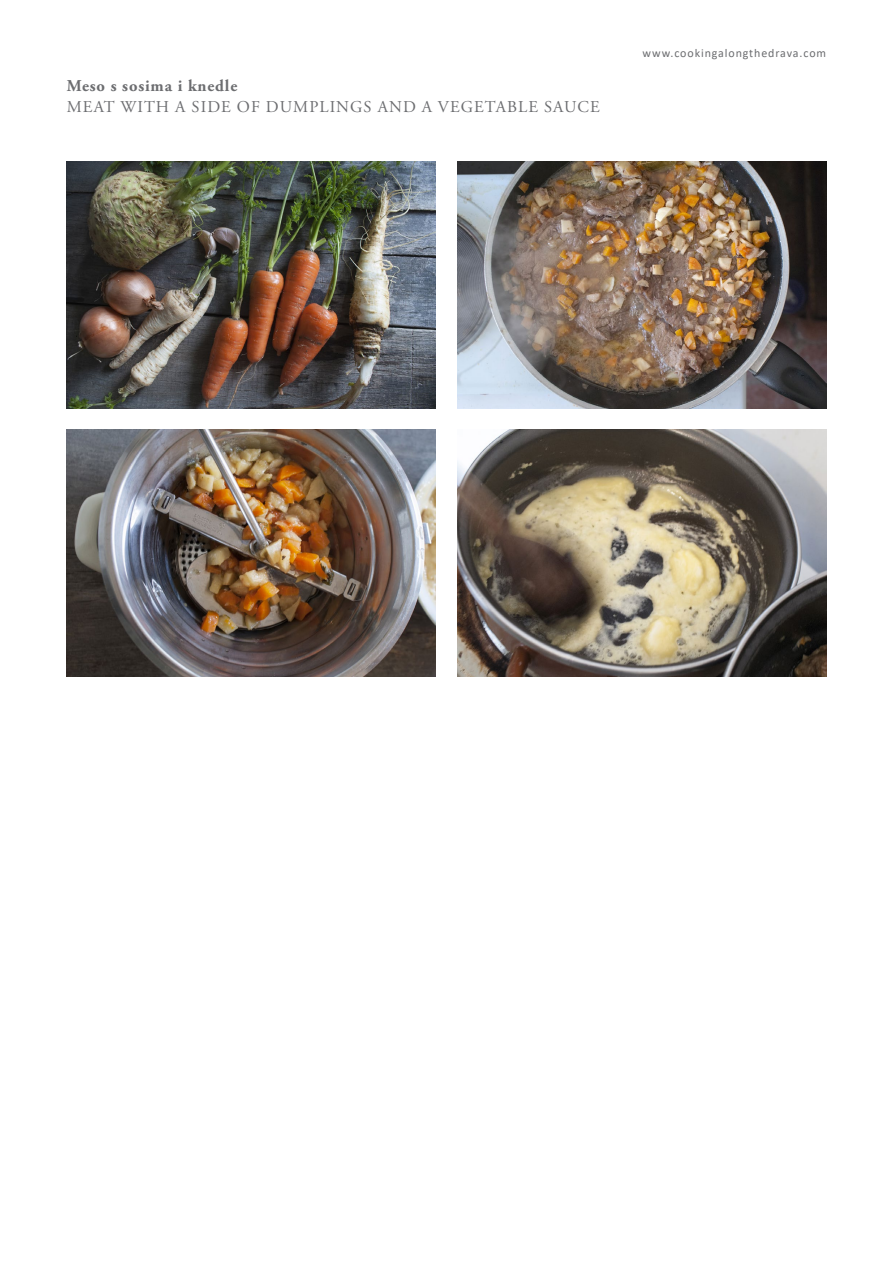
<style>
.page{position:relative;width:893px;height:1263px;background:#fff}
.page>*{position:absolute;margin:0;border:0;box-sizing:border-box;transform-origin:0 0}
.t1{font:16.5px "Adobe Garamond Pro";letter-spacing:.065em;color:#6c6d70}
.t2{font:700 16.5px "Adobe Garamond Pro";letter-spacing:.05em;color:#6c6d70}
.t3{font:12px "Calibri";letter-spacing:.075em;color:#6c6d70}
</style>
<div class="page">
<img style="left:67px;top:162px;width:368px;height:246px">
<img style="left:67px;top:430px;width:368px;height:246px">
<img style="left:458px;top:430px;width:368px;height:246px">
<img style="left:458px;top:162px;width:368px;height:246px">
<p class="t2" style="left:67px;top:77px;width:172px">Meso s sosima i knedle</p>
<p class="t1" style="left:67px;top:97px;width:534px">MEAT WITH A SIDE OF DUMPLINGS AND A VEGETABLE SAUCE</p>
<p class="t3" style="left:643px;top:45px;width:185px">www.cookingalongthedrava.com</p>
</div>
